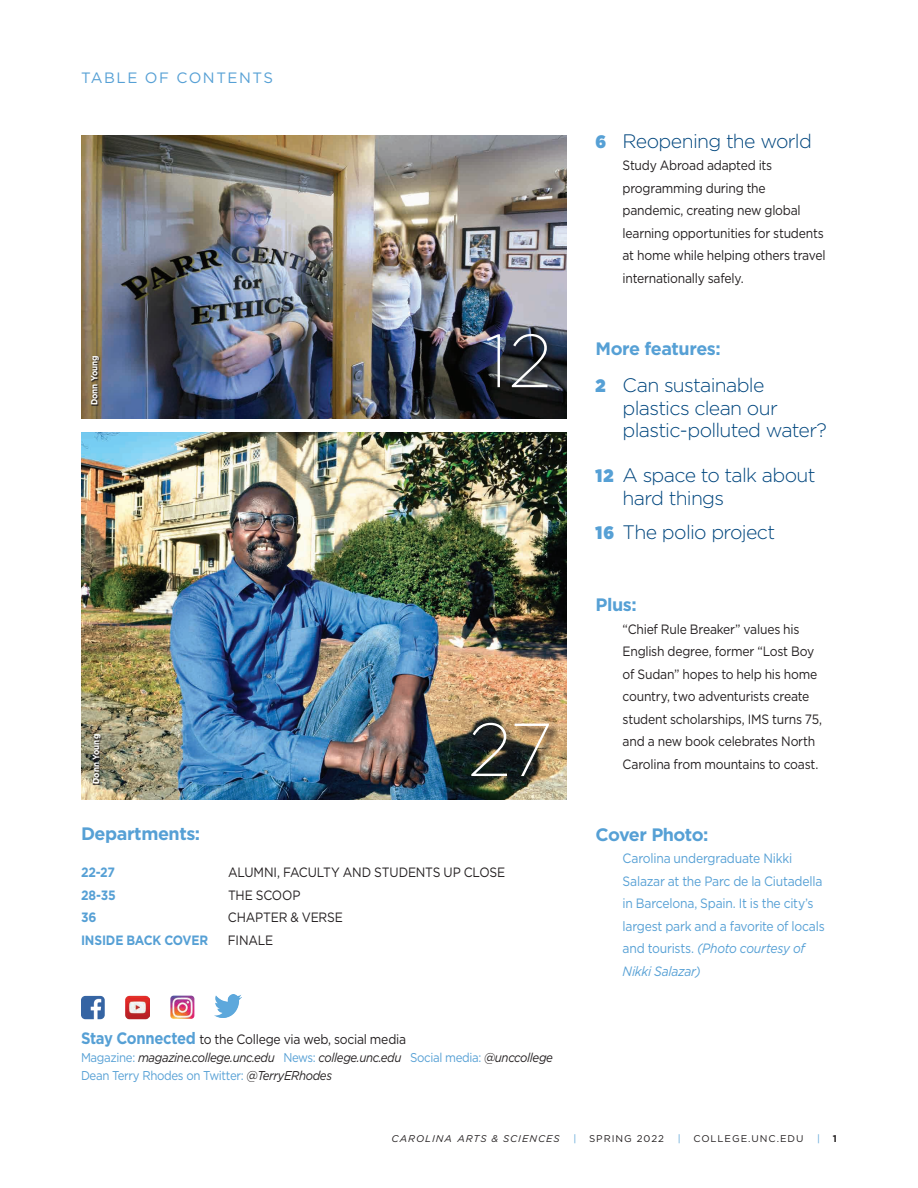
<style>
.page{position:relative;width:918px;height:1188px;background:#fff}
.page>*{position:absolute;margin:0;border:0;box-sizing:border-box;transform-origin:0 0}
.t1{font:200 75px "Gotham";color:#fff}
.Body{font:300 19.5px/22.5px "Gotham";letter-spacing:-.035em;color:#00467e}
.Body-2{font:700 18px "Gotham";letter-spacing:-.025em;color:#56a0d5}
.t2{font:15px "Gotham";letter-spacing:.1em;color:#56a0d5}
.Body-3{font:13.5px "Gotham";letter-spacing:-.02em;color:#231f20;scale:.9 1}
.Body-4{font:13.5px "Gotham";letter-spacing:-.02em;color:#56a0d5;scale:.9 1}
.Body-5{font:italic 13.5px "Gotham";letter-spacing:-.02em;color:#56a0d5;scale:.9 1}
.Body-6{font:700 13.5px "Gotham";letter-spacing:-.015em;color:#56a0d5;scale:.9 1}
.t3{font:italic 12.75px "Gotham";letter-spacing:-.03em;color:#231f20;scale:.9 1}
.t4{font:12.75px "Gotham";letter-spacing:-.03em;color:#56a0d5;scale:.9 1}
.t5{font:9.75px "Gotham";letter-spacing:.1em;color:#231f20}
.t6{font:italic 9.75px "Gotham";letter-spacing:.1em;color:#231f20}
.t7{font:9.75px "Gotham";color:#56a0d5}
.t8{font:700 9.75px "Gotham";color:#231f20}
.t9{font:700 9px "Gotham";color:#fff;scale:.9 1}
.s1{font-weight:700;font-size:16.5px;color:#56a0d5}
.s2{font-style:normal;color:#56a0d5}
.s3{font-style:italic;color:#231f20}
.s4{font-weight:900;font-size:18px;color:#56a0d5}
.s5{font-style:normal}
</style>
<div class="page">
<img style="left:81px;top:135px;width:486px;height:283px">
<svg style="left:486px;top:334px;width:73px;height:65px;background:#292f3b"></svg>
<img style="left:81px;top:996px;width:24px;height:23px">
<img style="left:214px;top:995px;width:27px;height:23px">
<img style="left:126px;top:996px;width:23px;height:23px">
<img style="left:170px;top:996px;width:24px;height:23px">
<img style="left:81px;top:432px;width:485px;height:368px">
<svg style="left:91px;top:356px;width:9px;height:50px"></svg>
<img style="left:471px;top:723px;width:89px;height:64px">
<svg style="left:93px;top:735px;width:9px;height:50px"></svg>
<p class="t2" style="left:81px;top:68px;width:194px">TABLE OF CONTENTS</p>
<p class="t9" style="left:89px;top:405px;width:57px;rotate:-90deg">Donn Young</p>
<p class="t1" style="left:484px;top:314px;width:69px">12</p>
<p class="t9" style="left:91px;top:784px;width:57px;rotate:-90deg">Donn Young</p>
<p class="t1" style="left:468px;top:703px;width:85px">27</p>
<p class="Body-2" style="left:81px;top:823px;width:121px">Departments:</p>
<p class="Body-6" style="left:81px;top:865px;width:39px">22-27</p>
<p class="Body-3" style="left:228px;top:864px;width:310px">ALUMNI, FACULTY AND STUDENTS UP CLOSE</p>
<p class="Body-6" style="left:81px;top:887px;width:40px">28-35</p>
<p class="Body-3" style="left:228px;top:886px;width:82px">THE SCOOP</p>
<p class="Body-6" style="left:81px;top:910px;width:19px">36</p>
<p class="Body-3" style="left:228px;top:909px;width:129px">CHAPTER &amp; VERSE</p>
<p class="Body-6" style="left:81px;top:932px;width:143px">INSIDE BACK COVER</p>
<p class="Body-3" style="left:228px;top:931px;width:52px">FINALE</p>
<p class="Body-3" style="left:81px;top:1030px;width:363px"><span class="s1">Stay Connected</span> to the College via web, social media</p>
<p class="t3" style="left:81px;top:1049px;width:526px"><span class="s2">Magazine:</span> magazine.college.unc.edu <span class="s2">News:</span> college.unc.edu <span class="s2">Social media:</span> @unccollege</p>
<p class="t4" style="left:81px;top:1067px;width:281px">Dean Terry Rhodes on Twitter: <span class="s3">@TerryERhodes</span></p>
<p class="Body" style="left:596px;top:129px;width:218px"><span class="s4">6</span> Reopening the world</p>
<p class="Body-3" style="left:623px;top:157px;width:168px">Study Abroad adapted its</p>
<p class="Body-3" style="left:623px;top:179px;width:161px">programming during the</p>
<p class="Body-3" style="left:623px;top:202px;width:199px">pandemic, creating new global</p>
<p class="Body-3" style="left:623px;top:224px;width:225px">learning opportunities for students</p>
<p class="Body-3" style="left:623px;top:247px;width:227px">at home while helping others travel</p>
<p class="Body-3" style="left:623px;top:269px;width:136px">internationally safely.</p>
<p class="Body-2" style="left:596px;top:338px;width:127px">More features:</p>
<p class="Body" style="left:596px;top:374px;width:170px"><span class="s4">2</span> Can sustainable</p>
<p class="Body" style="left:623px;top:396px;width:206px">plastics clean our plastic-polluted water?</p>
<p class="Body" style="left:596px;top:464px;width:221px"><span class="s4">12</span> A space to talk about</p>
<p class="Body" style="left:623px;top:486px;width:103px">hard things</p>
<p class="Body" style="left:596px;top:521px;width:181px"><span class="s4">16</span> The polio project</p>
<p class="Body-2" style="left:596px;top:595px;width:43px">Plus:</p>
<p class="Body-3" style="left:623px;top:620px;width:198px">“Chief Rule Breaker” values his</p>
<p class="Body-3" style="left:623px;top:643px;width:214px">English degree, former “Lost Boy</p>
<p class="Body-3" style="left:623px;top:665px;width:218px">of Sudan” hopes to help his home</p>
<p class="Body-3" style="left:623px;top:688px;width:209px">country, two adventurists create</p>
<p class="Body-3" style="left:623px;top:710px;width:223px">student scholarships, IMS turns 75,</p>
<p class="Body-3" style="left:623px;top:733px;width:216px">and a new book celebrates North</p>
<p class="Body-3" style="left:623px;top:755px;width:219px">Carolina from mountains to coast.</p>
<p class="Body-2" style="left:596px;top:824px;width:114px">Cover Photo:</p>
<p class="Body-4" style="left:623px;top:850px;width:190px">Carolina undergraduate Nikki</p>
<p class="Body-4" style="left:623px;top:872px;width:223px">Salazar at the Parc de la Ciutadella</p>
<p class="Body-4" style="left:623px;top:895px;width:214px">in Barcelona, Spain. It is the city’s</p>
<p class="Body-4" style="left:623px;top:917px;width:226px">largest park and a favorite of locals</p>
<p class="Body-5" style="left:623px;top:940px;width:204px"><span class="s5">and tourists.</span> (Photo courtesy of</p>
<p class="Body-5" style="left:623px;top:962px;width:88px">Nikki Salazar)</p>
<p class="t6" style="left:392px;top:1132px;width:170px">CAROLINA ARTS &amp; SCIENCES</p>
<p class="t7" style="left:573px;top:1132px;width:4px">|</p>
<p class="t5" style="left:589px;top:1132px;width:77px">SPRING 2022</p>
<p class="t7" style="left:678px;top:1132px;width:4px">|</p>
<p class="t5" style="left:693px;top:1132px;width:112px">COLLEGE.UNC.EDU</p>
<p class="t7" style="left:817px;top:1132px;width:4px">|</p>
<p class="t8" style="left:833px;top:1133px;width:6px">1</p>
</div>
